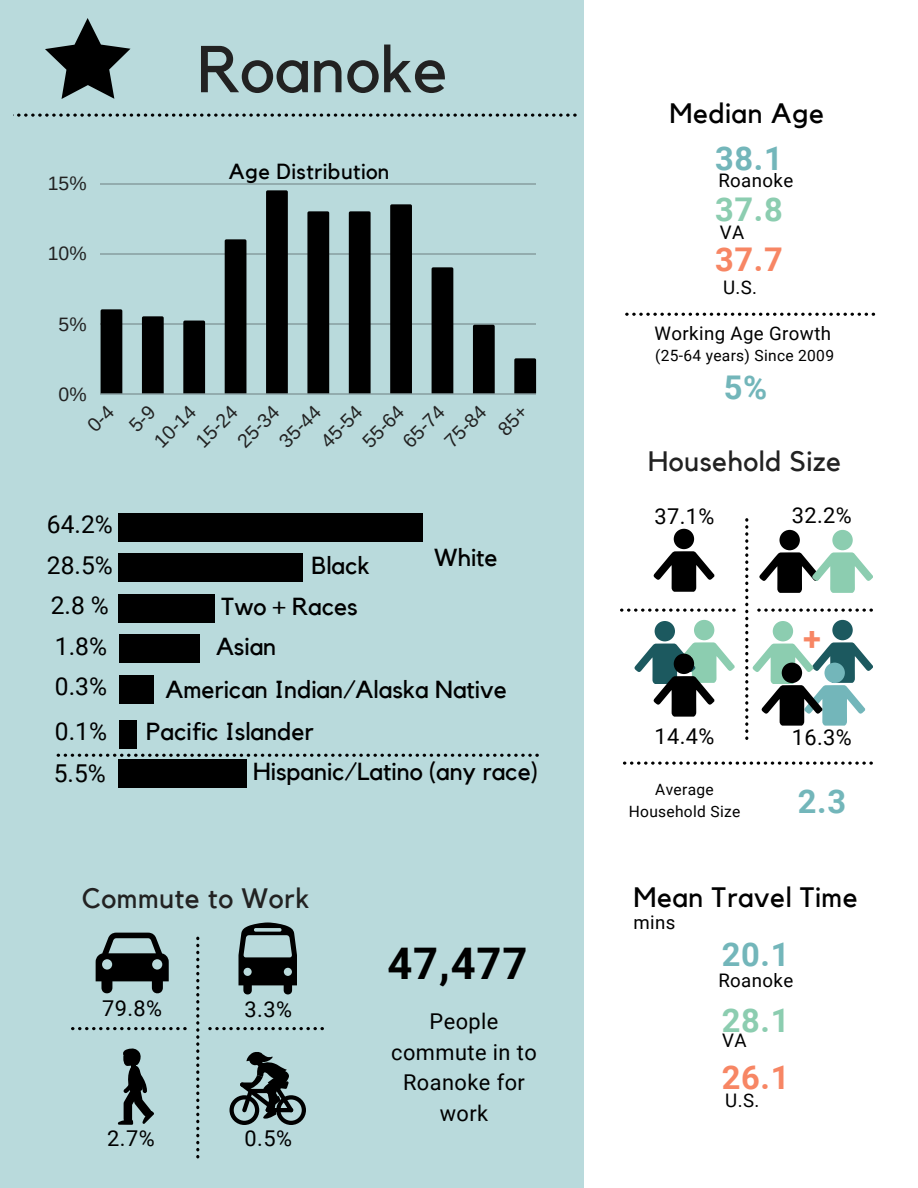
<style>
.page{position:relative;width:918px;height:1188px;background:#fff}
.page>*{position:absolute;margin:0;border:0;box-sizing:border-box;transform-origin:0 0}
.t1{font:65.4px "Kollektif";color:#222}
.t2{font:700 43.65px "Roboto";color:#000}
.t3{font:700 32.7px "Roboto";color:#73b6ba}
.t4{font:700 32.7px "Roboto";color:#f78664}
.t5{font:700 32.7px "Roboto";color:#8ccdb0}
.t6{font:28.05px "Kollektif";letter-spacing:.02em;color:#222}
.t7{font:28.05px "Kollektif";letter-spacing:.02em;color:#000}
.t8{font:24.6px "Kollektif";color:#000}
.t9{font:24.6px/40.5px "Roboto";color:#000}
.t10{font:21.75px/30.3px "Roboto";letter-spacing:.02em;color:#000;text-align:center}
.t11{font:21.75px "Kollektif";letter-spacing:.02em;color:#000}
.t12{font:19.35px "Arimo";color:#222}
.t13{font:18.75px "Roboto";letter-spacing:.02em;color:#000}
.t14{font:15.6px/21.3px "Roboto";letter-spacing:.02em;color:#000;text-align:center}
</style>
<div class="page">
<div style="left:0;top:0;width:584px;height:1188px;background:#b9dadc"></div>
<svg style="left:45px;top:18px;width:85px;height:81px"></svg>
<hr style="left:101px;top:393px;width:435px;height:1px;background:#222">
<hr style="left:101px;top:323px;width:435px;height:1px;background:#222">
<hr style="left:101px;top:253px;width:435px;height:1px;background:#222">
<hr style="left:101px;top:183px;width:435px;height:1px;background:#222">
<div style="left:101px;top:309px;width:21px;height:84px;background:#000"></div>
<div style="left:142px;top:316px;width:22px;height:77px;background:#000"></div>
<div style="left:183px;top:321px;width:22px;height:72px;background:#000"></div>
<div style="left:225px;top:239px;width:21px;height:154px;background:#000"></div>
<svg style="left:266px;top:190px;width:22px;height:203px;background:#020202"></svg>
<div style="left:307px;top:211px;width:22px;height:182px;background:#000"></div>
<div style="left:349px;top:211px;width:22px;height:182px;background:#000"></div>
<div style="left:390px;top:204px;width:22px;height:189px;background:#000"></div>
<div style="left:432px;top:267px;width:21px;height:126px;background:#000"></div>
<svg style="left:473px;top:325px;width:22px;height:68px"></svg>
<svg style="left:514px;top:358px;width:22px;height:35px"></svg>
<svg style="left:620px;top:609px;width:116px;height:3px"></svg>
<div style="left:674px;top:529px;width:20px;height:20px;background:#000;border-radius:50%"></div>
<svg style="left:654px;top:551px;width:60px;height:41px"></svg>
<svg style="left:196px;top:937px;width:3px;height:221px"></svg>
<svg style="left:208px;top:1027px;width:116px;height:3px"></svg>
<svg style="left:71px;top:1027px;width:116px;height:3px"></svg>
<svg style="left:117px;top:1048px;width:37px;height:77px"></svg>
<svg style="left:96px;top:933px;width:73px;height:60px"></svg>
<svg style="left:230px;top:1052px;width:76px;height:73px"></svg>
<svg style="left:239px;top:922px;width:58px;height:72px"></svg>
<div style="left:694px;top:620px;width:20px;height:20px;background:#8ccdb0;border-radius:50%"></div>
<div style="left:655px;top:621px;width:20px;height:20px;background:#1c595f;border-radius:50%"></div>
<svg style="left:634px;top:642px;width:101px;height:75px"></svg>
<svg style="left:745px;top:518px;width:128px;height:222px"></svg>
<div style="left:118px;top:513px;width:305px;height:28px;background:#000"></div>
<div style="left:119px;top:634px;width:81px;height:29px;background:#000"></div>
<div style="left:118px;top:759px;width:128px;height:29px;background:#000"></div>
<div style="left:118px;top:594px;width:97px;height:28px;background:#000"></div>
<div style="left:119px;top:720px;width:18px;height:28px;background:#000"></div>
<div style="left:118px;top:554px;width:185px;height:28px;background:#000"></div>
<div style="left:119px;top:675px;width:35px;height:28px;background:#000"></div>
<svg style="left:17px;top:114px;width:560px;height:3px"></svg>
<svg style="left:57px;top:754px;width:482px;height:3px"></svg>
<svg style="left:623px;top:762px;width:250px;height:3px"></svg>
<svg style="left:625px;top:313px;width:250px;height:3px"></svg>
<p class="t12" style="left:48px;top:173px;width:40px">15%</p>
<p class="t12" style="left:48px;top:242px;width:40px">10%</p>
<p class="t12" style="left:59px;top:313px;width:30px">5%</p>
<p class="t12" style="left:59px;top:383px;width:30px">0%</p>
<p class="t9" style="left:47px;top:505px;width:67px">64.2%<br>28.5%</p>
<p class="t9" style="left:51px;top:586px;width:60px">2.8 %</p>
<h1 class="t1" style="left:197px;top:39px;width:252px">Roanoke</h1>
<p class="t11" style="left:229px;top:161px;width:162px">Age Distribution</p>
<p class="t12" style="left:150px;top:436px;width:51px;rotate:-45deg">10-14</p>
<p class="t12" style="left:192px;top:436px;width:51px;rotate:-45deg">15-24</p>
<p class="t12" style="left:233px;top:436px;width:51px;rotate:-45deg">25-34</p>
<p class="t12" style="left:275px;top:436px;width:51px;rotate:-45deg">35-44</p>
<p class="t12" style="left:316px;top:436px;width:51px;rotate:-45deg">45-54</p>
<p class="t12" style="left:358px;top:436px;width:51px;rotate:-45deg">55-64</p>
<p class="t12" style="left:399px;top:436px;width:51px;rotate:-45deg">65-74</p>
<p class="t12" style="left:440px;top:436px;width:51px;rotate:-45deg">75-84</p>
<p class="t8" style="left:312px;top:554px;width:60px">Black</p>
<p class="t8" style="left:222px;top:595px;width:138px">Two + Races</p>
<p class="t8" style="left:434px;top:546px;width:65px">White</p>
<p class="t9" style="left:55px;top:626px;width:54px">1.8%</p>
<p class="t8" style="left:216px;top:635px;width:62px">Asian</p>
<p class="t9" style="left:55px;top:667px;width:54px">0.3%</p>
<p class="t8" style="left:165px;top:678px;width:343px">American Indian/Alaska Native</p>
<p class="t9" style="left:55px;top:712px;width:54px">0.1%</p>
<p class="t9" style="left:54px;top:753px;width:54px">5.5%</p>
<p class="t8" style="left:146px;top:720px;width:169px">Pacific Islander</p>
<p class="t8" style="left:253px;top:760px;width:287px">Hispanic/Latino (any race)</p>
<p class="t6" style="left:82px;top:885px;width:229px">Commute to Work</p>
<p class="t10" style="left:102px;top:993px;width:62px">79.8%</p>
<p class="t10" style="left:107px;top:1124px;width:49px">2.7%</p>
<p class="t10" style="left:245px;top:994px;width:49px">3.3%</p>
<p class="t10" style="left:245px;top:1124px;width:49px">0.5%</p>
<h2 class="t2" style="left:387px;top:938px;width:141px">47,477</h2>
<p class="t10" style="left:391px;top:1007px;width:147px">People commute in to<br>Roanoke for work</p>
<p class="t7" style="left:669px;top:100px;width:156px">Median Age</p>
<h3 class="t3" style="left:715px;top:140px;width:69px">38.1</h3>
<h3 class="t5" style="left:715px;top:190px;width:69px">37.8</h3>
<h3 class="t4" style="left:715px;top:241px;width:69px">37.7</h3>
<p class="t13" style="left:723px;top:276px;width:36px">U.S.</p>
<p class="t13" style="left:718px;top:169px;width:76px">Roanoke</p>
<p class="t13" style="left:720px;top:221px;width:26px">VA</p>
<p class="t13" style="left:655px;top:322px;width:178px">Working Age Growth</p>
<h3 class="t3" style="left:724px;top:369px;width:45px">5%</h3>
<p class="t14" style="left:655px;top:345px;width:180px">(25-64 years) Since 2009</p>
<p class="t6" style="left:648px;top:449px;width:195px">Household Size</p>
<p class="t10" style="left:654px;top:502px;width:62px">37.1%</p>
<p class="t10" style="left:792px;top:501px;width:62px">32.2%</p>
<h3 class="t4" style="left:803px;top:620px;width:19px">+</h3>
<p class="t10" style="left:654px;top:721px;width:62px">14.4%</p>
<p class="t10" style="left:792px;top:722px;width:62px">16.3%</p>
<p class="t14" style="left:629px;top:779px;width:113px">Average<br>Household Size</p>
<h3 class="t3" style="left:798px;top:783px;width:50px">2.3</h3>
<p class="t7" style="left:633px;top:884px;width:226px">Mean Travel Time</p>
<h3 class="t3" style="left:722px;top:936px;width:69px">20.1</h3>
<p class="t13" style="left:633px;top:912px;width:43px">mins</p>
<p class="t13" style="left:718px;top:969px;width:76px">Roanoke</p>
<h3 class="t5" style="left:722px;top:1001px;width:69px">28.1</h3>
<h3 class="t4" style="left:722px;top:1059px;width:69px">26.1</h3>
<p class="t13" style="left:722px;top:1030px;width:26px">VA</p>
<p class="t13" style="left:725px;top:1090px;width:36px">U.S.</p>
</div>
